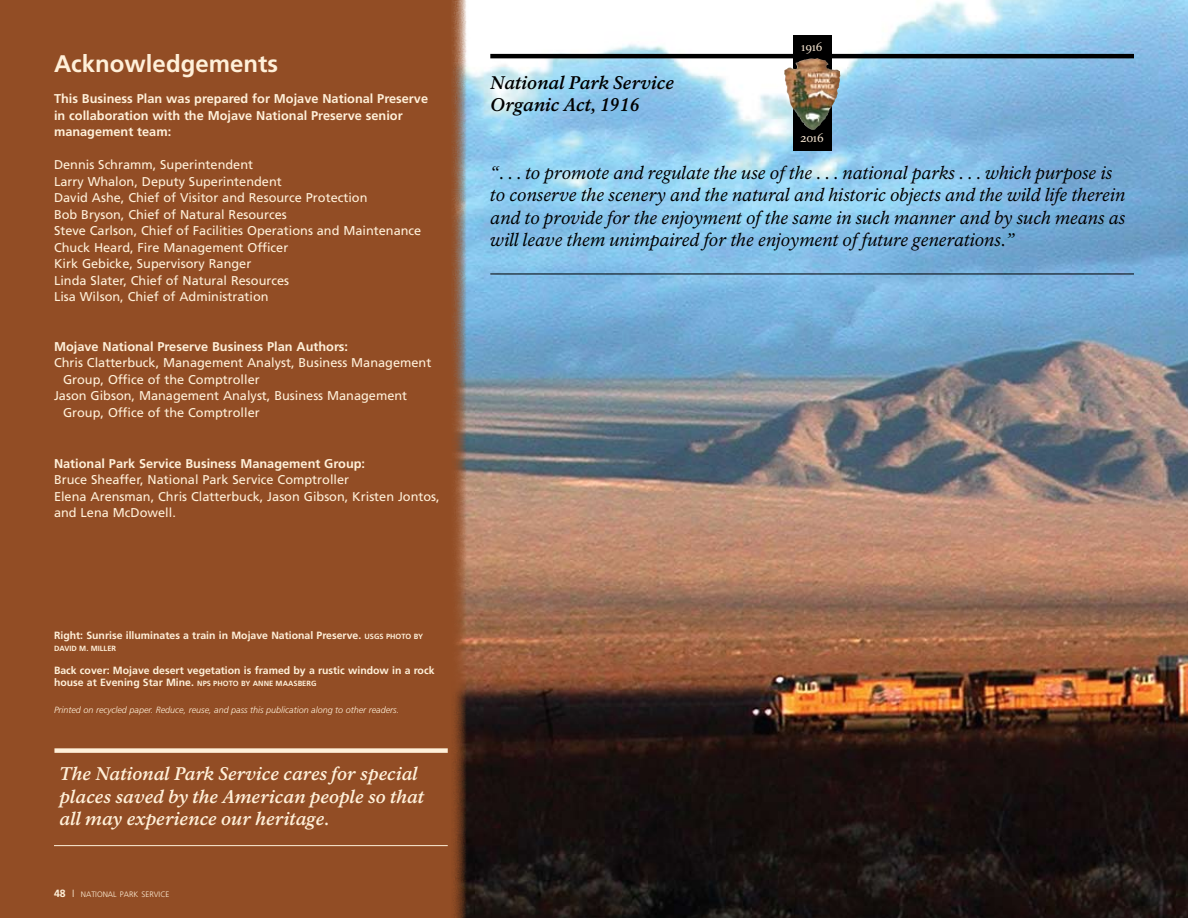
<style>
.page{position:relative;width:1188px;height:918px;background:#fff}
.page>*{position:absolute;margin:0;border:0;box-sizing:border-box;transform-origin:0 0}
.t1{font:700 24px "Frutiger LT Std";color:#fff0d9}
.t2{font:italic 18px/22.5px "NPS Rawlinson OT";color:#000}
.t3{font:italic 700 18px/22.5px "NPS Rawlinson OT";color:#fff0d9}
.t4{font:italic 700 18px/22.5px "NPS Rawlinson OT";color:#000}
.t5{font:12.75px/16.5px "Frutiger LT Std";color:#fff0d9}
.t6{font:700 12.75px/16.5px "Frutiger LT Std";color:#fff0d9}
.t7{font:12.15px "NPS Rawlinson OT Old";color:#f0e0cc}
.t8{font:700 10.5px/12px "Frutiger LT Std";color:#fff0d9}
.t9{font:italic 300 9px "Frutiger LT Std";color:#fff0d9}
.t10{font:300 7.8px "Frutiger LT Std";color:#fff0d9}
.t11{font:700 7.5px "Frutiger LT Std";color:#fff0d9}
.s1{font-size:7.5px}
.s2{font-weight:700;font-size:10.5px}
.s3{font-size:10.5px}
</style>
<div class="page">
<div style="left:0;top:0;width:490px;height:918px;background:#924d25"></div>
<img style="left:452px;top:0;width:736px;height:918px">
<hr style="left:54px;top:845px;width:394px;height:1px;background:#fff0d9">
<div style="left:54px;top:748px;width:394px;height:5px;background:#fff0d9"></div>
<hr style="left:490px;top:274px;width:644px;height:1px;background:#000">
<hr style="left:490px;top:54px;width:644px;height:4px;background:#000">
<svg style="left:793px;top:35px;width:39px;height:116px;background:#1c1611"></svg>
<img style="left:784px;top:58px;width:40px;height:72px">
<h1 class="t1" style="left:54px;top:50px;width:226px">Acknowledgements</h1>
<p class="t6" style="left:54px;top:91px;width:376px">This Business Plan was prepared for Mojave National Preserve in collaboration with the Mojave National Preserve senior management team:</p>
<p class="t5" style="left:54px;top:157px;width:369px">Dennis Schramm, Superintendent<br>Larry Whalon, Deputy Superintendent<br>David Ashe, Chief of Visitor and Resource Protection<br>Bob Bryson, Chief of Natural Resources<br>Steve Carlson, Chief of Facilities Operations and Maintenance Chuck Heard, Fire Management Officer<br>Kirk Gebicke, Supervisory Ranger<br>Linda Slater, Chief of Natural Resources<br>Lisa Wilson, Chief of Administration</p>
<p class="t6" style="left:54px;top:338px;width:296px">Mojave National Preserve Business Plan Authors:</p>
<p class="t5" style="left:54px;top:355px;width:379px">Chris Clatterbuck, Management Analyst, Business Management</p>
<p class="t5" style="left:63px;top:371px;width:198px">Group, Office of the Comptroller</p>
<p class="t5" style="left:54px;top:388px;width:355px">Jason Gibson, Management Analyst, Business Management</p>
<p class="t5" style="left:63px;top:404px;width:198px">Group, Office of the Comptroller</p>
<p class="t6" style="left:54px;top:455px;width:313px">National Park Service Business Management Group:</p>
<p class="t5" style="left:54px;top:472px;width:387px">Bruce Sheaffer, National Park Service Comptroller<br>Elena Arensman, Chris Clatterbuck, Jason Gibson, Kristen Jontos, and Lena McDowell.</p>
<p class="t8" style="left:54px;top:630px;width:317px">Right: Sunrise illuminates a train in Mojave National Preserve. <span class="s1">USGS</span></p>
<p class="t11" style="left:386px;top:632px;width:38px">photo by</p>
<p class="t11" style="left:54px;top:644px;width:64px">david m . m iller</p>
<p class="t8" style="left:54px;top:664px;width:382px">Back cover: Mojave desert vegetation is framed by a rustic window in a rock house at Evening Star Mine. <span class="s1">nps photo by anne maasberg</span></p>
<p class="t9" style="left:54px;top:705px;width:347px">Printed on recycled paper. Reduce, reuse, and pass this publication along to other readers.</p>
<h2 class="t3" style="left:60px;top:763px;width:366px">The National Park Service cares for special places saved by the American people so that all may experience our heritage.</h2>
<p class="t10" style="left:54px;top:890px;width:117px"><span class="s2">48</span> <span class="s3">I</span> NATIONAL PARK SERVICE</p>
<h2 class="t4" style="left:490px;top:72px;width:185px">National Park Service<br>Organic Act, 1916</h2>
<p class="t7" style="left:802px;top:39px;width:23px">1916</p>
<p class="t7" style="left:800px;top:130px;width:25px">2016</p>
<p class="t2" style="left:490px;top:162px;width:637px">“. . . to promote and regulate the use of the . . . national parks . . . which purpose is to conserve the scenery and the natural and historic objects and the wild life therein and to provide for the enjoyment of the same in such manner and by such means as will leave them unimpaired for the enjoyment of future generations.”</p>
</div>
